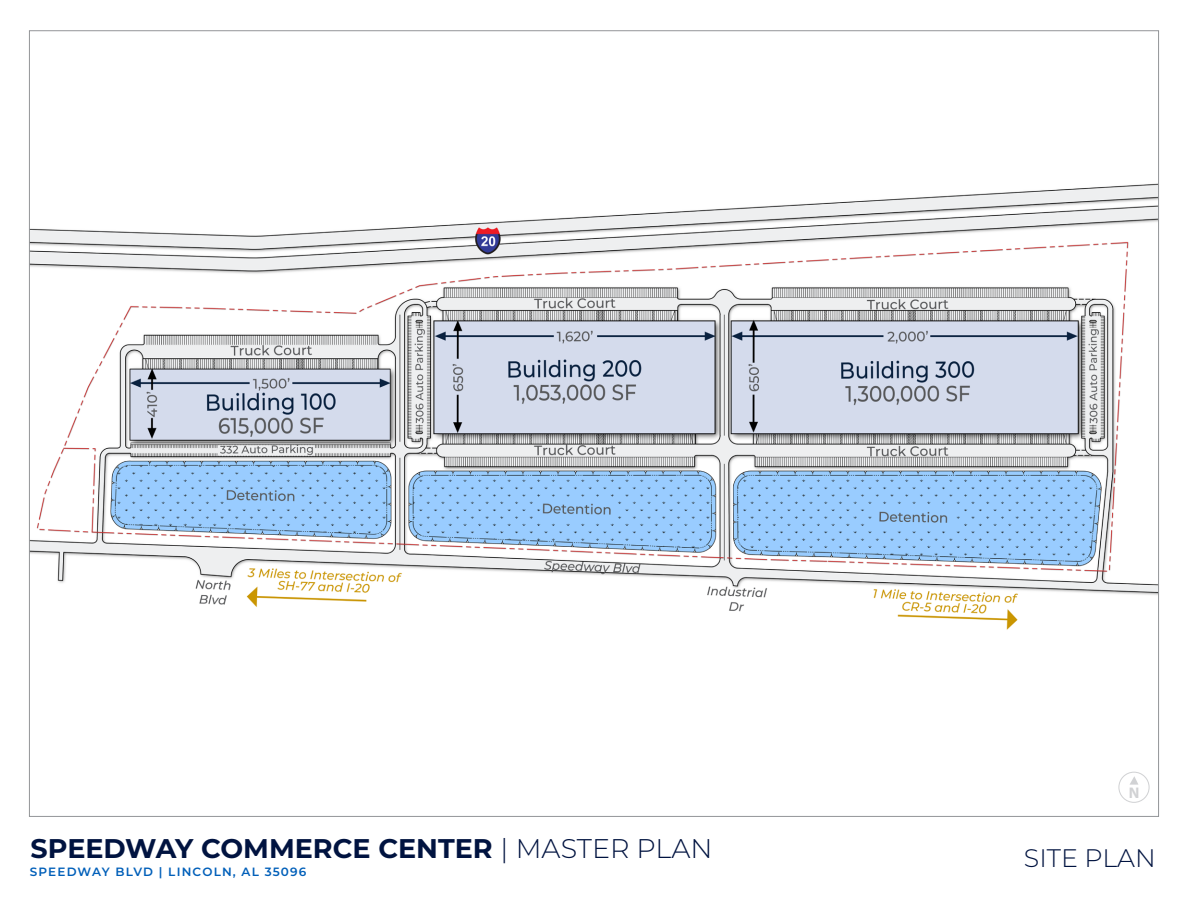
<style>
.page{position:relative;width:1188px;height:918px;background:#fff}
.page>*{position:absolute;margin:0;border:0;box-sizing:border-box;transform-origin:0 0}
.t1{font:700 27px "Montserrat";color:#001340}
.t2{font:300 25.35px "Montserrat";color:#001340}
.t3{font:700 15.45px "Myriad Pro";color:#d1d2d4}
.t4{font:600 12px "Montserrat";letter-spacing:.1em;color:#005fb9}
.s1{font-weight:300}
</style>
<div class="page">
<img style="left:31px;top:183px;width:1126px;height:618px">
<div style="left:1090px;top:754px;width:45px;height:46px;border:2px solid #fff;border-radius:50%"></div>
<svg style="left:1106px;top:761px;width:13px;height:12px"></svg>
<div style="left:1118px;top:772px;width:32px;height:31px;border:1px solid #d1d2d4;border-radius:50%"></div>
<svg style="left:1130px;top:776px;width:8px;height:9px"></svg>
<p class="t3" style="left:1129px;top:782px;width:12px">N</p>
<p class="t1" style="left:31px;top:829px;width:683px">SPEEDWAY COMMERCE CENTER <span class="s1">| MASTER PLAN</span></p>
<p class="t2" style="left:1024px;top:841px;width:133px">SITE PLAN</p>
<p class="t4" style="left:30px;top:864px;width:278px">SPEEDWAY BLVD | LINCOLN, AL 35096</p>
</div>
